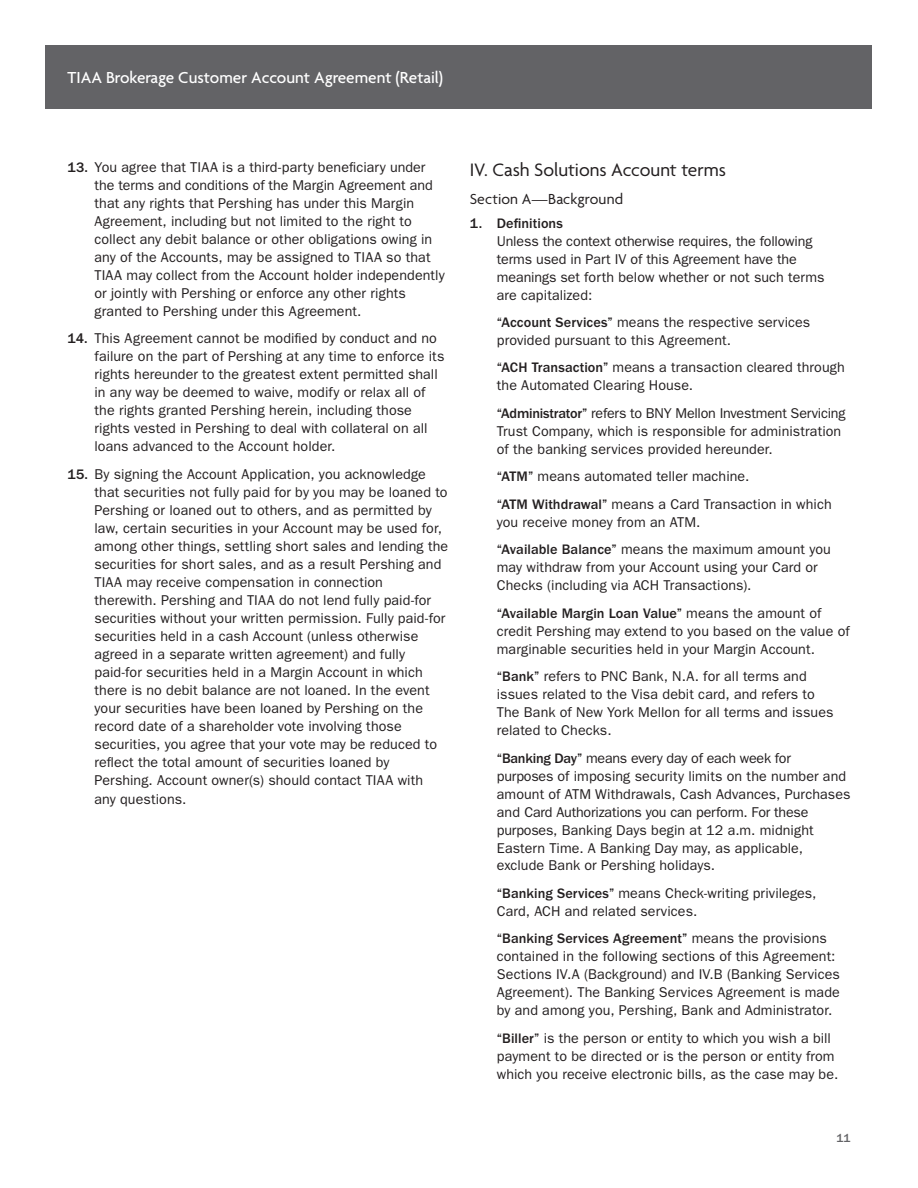
<style>
.page{position:relative;width:918px;height:1188px;background:#fff}
.page>*{position:absolute;margin:0;border:0;box-sizing:border-box;transform-origin:0 0}
.t1{font:19.5px "Agenda";color:#231f20}
.t2{font:500 17.25px "Agenda";color:#fff}
.t3{font:15.75px "Agenda";letter-spacing:.005em;color:#231f20}
.t4{font:14.25px/18px "ITC Franklin Gothic Std";letter-spacing:.005em;color:#231f20}
.t5{font:500 14.25px "ITC Franklin Gothic Std";letter-spacing:.005em;color:#231f20}
.t6{font:500 12px "ITC Franklin Gothic Std";color:#636366}
.s1{font-weight:500}
</style>
<div class="page">
<div style="left:46px;top:46px;width:826px;height:63px;background:#636366"></div>
<p class="t2" style="left:68px;top:68px;width:377px">TIAA Brokerage Customer Account Agreement (Retail)</p>
<p class="t4" style="left:95px;top:158px;width:352px;text-indent:-27px"><span class="s1">13.</span> You agree that TIAA is a third-party beneficiary under the terms and conditions of the Margin Agreement and that any rights that Pershing has under this Margin Agreement, including but not limited to the right to collect any debit balance or other obligations owing in any of the Accounts, may be assigned to TIAA so that TIAA may collect from the Account holder independently or jointly with Pershing or enforce any other rights granted to Pershing under this Agreement.</p>
<p class="t4" style="left:95px;top:329px;width:351px;text-indent:-27px"><span class="s1">14.</span> This Agreement cannot be modified by conduct and no failure on the part of Pershing at any time to enforce its rights hereunder to the greatest extent permitted shall in any way be deemed to waive, modify or relax all of the rights granted Pershing herein, including those rights vested in Pershing to deal with collateral on all loans advanced to the Account holder.</p>
<p class="t4" style="left:95px;top:465px;width:355px;text-indent:-27px"><span class="s1">15.</span> By signing the Account Application, you acknowledge that securities not fully paid for by you may be loaned to Pershing or loaned out to others, and as permitted by law, certain securities in your Account may be used for, among other things, settling short sales and lending the securities for short sales, and as a result Pershing and TIAA may receive compensation in connection therewith. Pershing and TIAA do not lend fully paid-for securities without your written permission. Fully paid-for securities held in a cash Account (unless otherwise agreed in a separate written agreement) and fully paid-for securities held in a Margin Account in which there is no debit balance are not loaned. In the event your securities have been loaned by Pershing on the record date of a shareholder vote involving those securities, you agree that your vote may be reduced to reflect the total amount of securities loaned by Pershing. Account owner(s) should contact TIAA with any questions.</p>
<h1 class="t1" style="left:470px;top:159px;width:258px">IV. Cash Solutions Account terms</h1>
<p class="t3" style="left:470px;top:191px;width:155px">Section A—Background</p>
<p class="t5" style="left:470px;top:215px;width:95px">1. Definitions</p>
<p class="t4" style="left:497px;top:232px;width:329px">Unless the context otherwise requires, the following terms used in Part IV of this Agreement have the meanings set forth below whether or not such terms are capitalized:</p>
<p class="t4" style="left:497px;top:313px;width:315px"><span class="s1">“Account Services”</span> means the respective services provided pursuant to this Agreement.</p>
<p class="t4" style="left:497px;top:359px;width:350px"><span class="s1">“ACH Transaction”</span> means a transaction cleared through the Automated Clearing House.</p>
<p class="t4" style="left:497px;top:404px;width:350px"><span class="s1">“Administrator”</span> refers to BNY Mellon Investment Servicing<br>Trust Company, which is responsible for administration of the banking services provided hereunder.</p>
<p class="t4" style="left:497px;top:463px;width:336px;line-height:27.5px"><span class="s1">“ATM”</span> means automated teller machine.<br><span class="s1">“ATM Withdrawal”</span> means a Card Transaction in which</p>
<p class="t4" style="left:497px;top:508px;width:336px;line-height:27.5px">you receive money from an ATM.<br><span class="s1">“Available Balance”</span> means the maximum amount you</p>
<p class="t4" style="left:497px;top:558px;width:323px">may withdraw from your Account using your Card or<br>Checks (including via ACH Transactions).</p>
<p class="t4" style="left:497px;top:604px;width:354px"><span class="s1">“Available Margin Loan Value”</span> means the amount of credit Pershing may extend to you based on the value of marginable securities held in your Margin Account.</p>
<p class="t4" style="left:497px;top:667px;width:338px"><span class="s1">“Bank”</span> refers to PNC Bank, N.A. for all terms and issues related to the Visa debit card, and refers to The Bank of New York Mellon for all terms and issues related to Checks.</p>
<p class="t4" style="left:497px;top:749px;width:355px"><span class="s1">“Banking Day”</span> means every day of each week for purposes of imposing security limits on the number and amount of ATM Withdrawals, Cash Advances, Purchases and Card Authorizations you can perform. For these purposes, Banking Days begin at 12 a.m. midnight Eastern Time. A Banking Day may, as applicable, exclude Bank or Pershing holidays.</p>
<p class="t4" style="left:497px;top:884px;width:321px"><span class="s1">“Banking Services”</span> means Check-writing privileges,<br>Card, ACH and related services.</p>
<p class="t4" style="left:497px;top:930px;width:345px"><span class="s1">“Banking Services Agreement”</span> means the provisions contained in the following sections of this Agreement:<br>Sections IV.A (Background) and IV.B (Banking Services Agreement). The Banking Services Agreement is made by and among you, Pershing, Bank and Administrator.</p>
<p class="t4" style="left:497px;top:1029px;width:343px"><span class="s1">“Biller”</span> is the person or entity to which you wish a bill payment to be directed or is the person or entity from which you receive electronic bills, as the case may be.</p>
<p class="t6" style="left:836px;top:1131px;width:16px">11</p>
</div>
